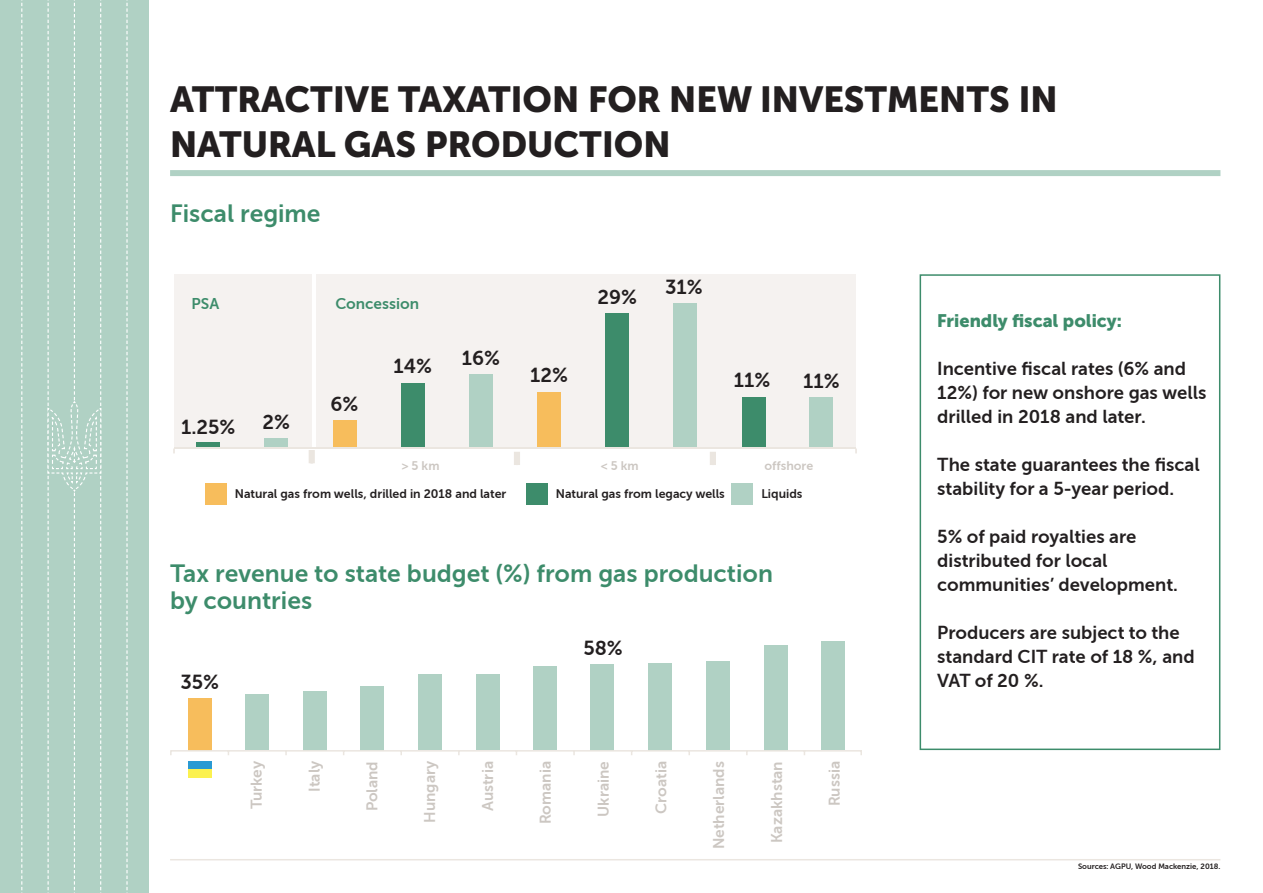
<style>
.page{position:relative;width:1263px;height:893px;background:#fff}
.page>*{position:absolute;margin:0;border:0;box-sizing:border-box;transform-origin:0 0}
.t1{font:36px/45px "Museo Sans Cyrl 900";color:#231f20}
.t2{font:24px/27px "Museo Sans Cyrl 700";color:#3d8c6b}
.t3{font:19.5px "Museo Sans Cyrl 700";color:#231f20}
.t4{font:18px/24px "Museo Sans Cyrl 700";color:#231f20}
.t5{font:18px "Museo Sans Cyrl 900";color:#3d8c6b}
.t6{font:15px "Museo Sans Cyrl 700";color:#ccc7c2}
.t7{font:15px "Museo Sans Cyrl 700";color:#3d8c6b}
.t8{font:12px "Museo Sans Cyrl 700";color:#231f20}
.t9{font:12px "Museo Sans Cyrl 700";color:#ccc7c2}
.t10{font:7.5px "Museo Sans Cyrl 700";color:#231f20}
</style>
<div class="page">
<div style="left:174px;top:274px;width:138px;height:173px;background:#f5f2f0"></div>
<div style="left:316px;top:274px;width:539px;height:173px;background:#f5f2f0"></div>
<div style="left:170px;top:170px;width:1050px;height:6px;background:#b0d1c4"></div>
<hr style="left:170px;top:859px;width:1050px;height:1px;background:#ebe6e0">
<div style="left:919px;top:274px;width:301px;height:476px;border:2px solid #3d8c6b"></div>
<div style="left:197px;top:442px;width:23px;height:6px;background:#3d8c6b"></div>
<div style="left:265px;top:439px;width:23px;height:9px;background:#b0d1c4"></div>
<div style="left:333px;top:420px;width:23px;height:28px;background:#f7bd5c"></div>
<div style="left:401px;top:383px;width:23px;height:65px;background:#3d8c6b"></div>
<div style="left:537px;top:392px;width:24px;height:56px;background:#f7bd5c"></div>
<div style="left:606px;top:314px;width:23px;height:134px;background:#3d8c6b"></div>
<div style="left:742px;top:397px;width:23px;height:51px;background:#3d8c6b"></div>
<div style="left:810px;top:397px;width:23px;height:51px;background:#b0d1c4"></div>
<div style="left:673px;top:304px;width:23px;height:144px;background:#b0d1c4"></div>
<div style="left:469px;top:374px;width:23px;height:74px;background:#b0d1c4"></div>
<hr style="left:174px;top:447px;width:682px;height:2px;background:#ebe6e0">
<div style="left:710px;top:452px;width:6px;height:15px;background:#ebe6e0;border:4px solid #ebe6e0"></div>
<div style="left:514px;top:452px;width:6px;height:15px;background:#ebe6e0;border:4px solid #ebe6e0"></div>
<div style="left:309px;top:450px;width:6px;height:15px;background:#ebe6e0;border:4px solid #ebe6e0"></div>
<div style="left:188px;top:699px;width:23px;height:52px;background:#f7bd5c"></div>
<div style="left:188px;top:761px;width:23px;height:9px;background:#2a9ad3"></div>
<div style="left:188px;top:770px;width:23px;height:8px;background:#fbf14f"></div>
<div style="left:591px;top:664px;width:23px;height:87px;background:#b0d1c4"></div>
<div style="left:821px;top:642px;width:24px;height:108px;background:#b0d1c4"></div>
<div style="left:764px;top:645px;width:23px;height:105px;background:#b0d1c4"></div>
<div style="left:706px;top:661px;width:24px;height:89px;background:#b0d1c4"></div>
<div style="left:649px;top:663px;width:23px;height:87px;background:#b0d1c4"></div>
<div style="left:534px;top:666px;width:23px;height:84px;background:#b0d1c4"></div>
<div style="left:476px;top:675px;width:23px;height:75px;background:#b0d1c4"></div>
<div style="left:418px;top:675px;width:24px;height:75px;background:#b0d1c4"></div>
<div style="left:361px;top:686px;width:23px;height:64px;background:#b0d1c4"></div>
<div style="left:303px;top:691px;width:24px;height:59px;background:#b0d1c4"></div>
<div style="left:246px;top:694px;width:23px;height:56px;background:#b0d1c4"></div>
<hr style="left:171px;top:750px;width:690px;height:2px;background:#ebe6e0">
<div style="left:205px;top:483px;width:21px;height:21px;background:#f7bd5c"></div>
<div style="left:526px;top:483px;width:21px;height:21px;background:#3d8c6b"></div>
<div style="left:732px;top:483px;width:21px;height:21px;background:#b0d1c4"></div>
<div style="left:0;top:0;width:149px;height:893px;background:#b0d1c4"></div>
<svg style="left:126px;top:0;width:2px;height:893px"></svg>
<svg style="left:21px;top:0;width:1px;height:893px"></svg>
<svg style="left:47px;top:0;width:55px;height:893px"></svg>
<p class="t1" style="left:170px;top:77px;width:889px">ATTRACTIVE TAXATION FOR NEW INVESTMENTS IN<br>NATURAL GAS PRODUCTION</p>
<p class="t2" style="left:170px;top:200px;width:152px">Fiscal regime</p>
<p class="t7" style="left:192px;top:296px;width:29px">PSA</p>
<p class="t7" style="left:335px;top:296px;width:85px">Concession</p>
<p class="t3" style="left:181px;top:416px;width:56px">1.25%</p>
<p class="t3" style="left:263px;top:411px;width:29px">2%</p>
<p class="t3" style="left:331px;top:393px;width:29px">6%</p>
<p class="t3" style="left:393px;top:355px;width:40px">14%</p>
<p class="t3" style="left:462px;top:347px;width:40px">16%</p>
<p class="t3" style="left:530px;top:364px;width:39px">12%</p>
<p class="t3" style="left:598px;top:286px;width:41px">29%</p>
<p class="t3" style="left:665px;top:276px;width:39px">31%</p>
<p class="t3" style="left:734px;top:369px;width:38px">11%</p>
<p class="t3" style="left:803px;top:370px;width:38px">11%</p>
<p class="t9" style="left:401px;top:458px;width:40px">&gt; 5 km</p>
<p class="t9" style="left:601px;top:458px;width:40px">&lt; 5 km</p>
<p class="t9" style="left:764px;top:458px;width:50px">offshore</p>
<p class="t8" style="left:556px;top:487px;width:170px">Natural gas from legacy wells</p>
<p class="t8" style="left:761px;top:487px;width:43px">Liquids</p>
<p class="t8" style="left:235px;top:487px;width:273px">Natural gas from wells, drilled in 2018 and later</p>
<p class="t2" style="left:170px;top:560px;width:604px">Tax revenue to state budget (%) from gas production by countries</p>
<p class="t3" style="left:180px;top:671px;width:40px">35%</p>
<p class="t3" style="left:583px;top:637px;width:41px">58%</p>
<p class="t6" style="left:421px;top:823px;width:63px;rotate:-90deg">Hungary</p>
<p class="t6" style="left:248px;top:809px;width:50px;rotate:-90deg">Turkey</p>
<p class="t6" style="left:306px;top:792px;width:33px;rotate:-90deg">Italy</p>
<p class="t6" style="left:364px;top:811px;width:52px;rotate:-90deg">Poland</p>
<p class="t6" style="left:826px;top:806px;width:47px;rotate:-90deg">Russia</p>
<p class="t6" style="left:710px;top:849px;width:89px;rotate:-90deg">Netherlands</p>
<p class="t6" style="left:595px;top:817px;width:57px;rotate:-90deg">Ukraine</p>
<p class="t6" style="left:653px;top:814px;width:54px;rotate:-90deg">Croatia</p>
<p class="t6" style="left:537px;top:824px;width:64px;rotate:-90deg">Romania</p>
<p class="t6" style="left:479px;top:811px;width:52px;rotate:-90deg">Austria</p>
<p class="t6" style="left:768px;top:843px;width:84px;rotate:-90deg">Kazakhstan</p>
<p class="t5" style="left:937px;top:310px;width:186px">Friendly fiscal policy:</p>
<p class="t4" style="left:937px;top:357px;width:271px">Incentive fiscal rates (6% and<br>12%) for new onshore gas wells drilled in 2018 and later.</p>
<p class="t4" style="left:937px;top:453px;width:264px">The state guarantees the fiscal stability for a 5-year period.</p>
<p class="t4" style="left:937px;top:525px;width:242px">5% of paid royalties are distributed for local communities’ development.</p>
<p class="t4" style="left:937px;top:621px;width:259px">Producers are subject to the standard CIT rate of 18 %, and<br>VAT of 20 %.</p>
<p class="t10" style="left:1078px;top:862px;width:144px">Sources: AGPU, Wood Mackenzie, 2018.</p>
</div>
